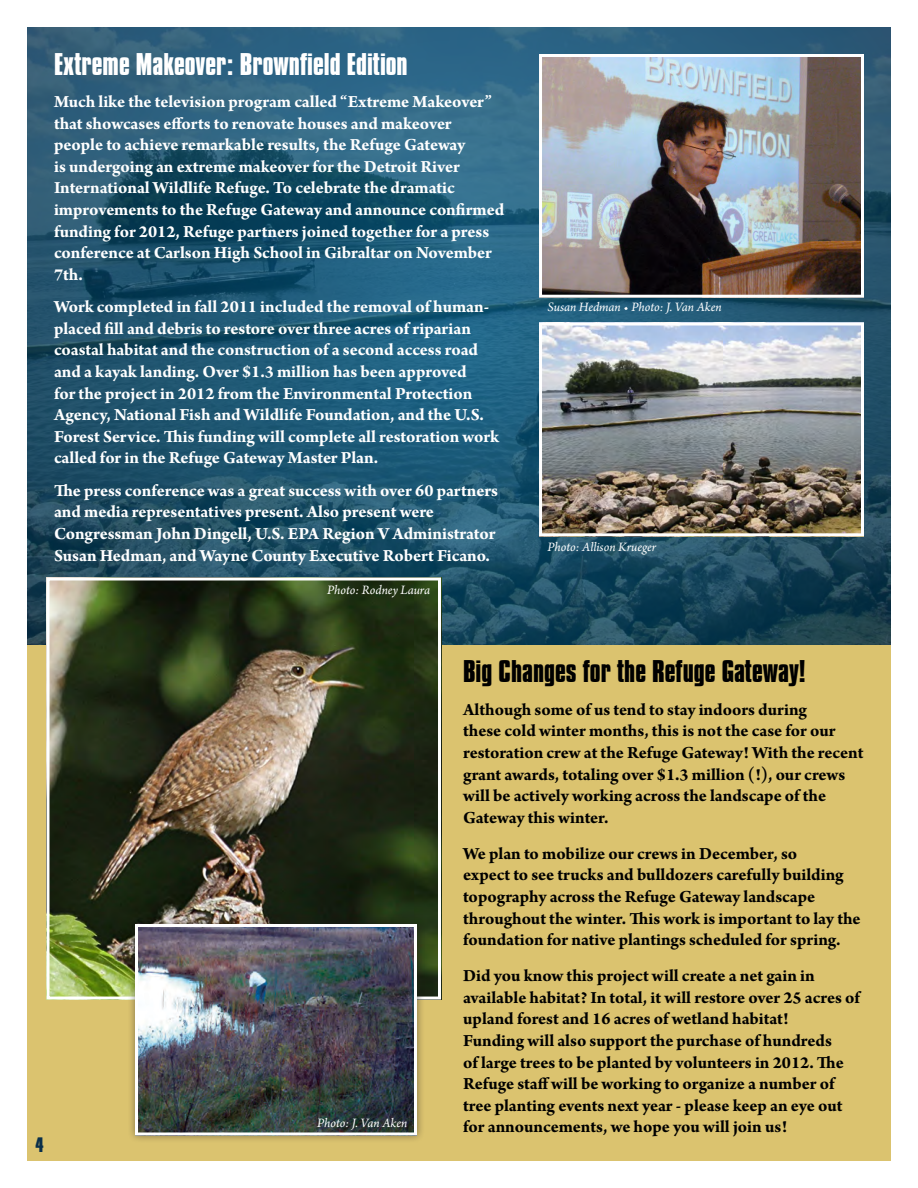
<style>
.page{position:relative;width:918px;height:1188px;background:#fff}
.page>*{position:absolute;margin:0;border:0;box-sizing:border-box;transform-origin:0 0}
.t1{font:700 27px "Compacta BT";color:#fff}
.t2{font:700 27px "Compacta BT";color:#000}
.t3{font:700 18px/21.6px "Arno Pro";letter-spacing:-.005em;color:#fff}
.t4{font:700 18px/21.6px "Arno Pro";letter-spacing:-.005em;color:#000}
.t5{font:700 18px "Compacta BT";color:#0a2f4a}
.t6{font:italic 13.5px "Arno Pro";letter-spacing:-.005em;color:#fff}
</style>
<div class="page">
<div style="left:27px;top:616px;width:864px;height:545px;background:#dbc36f"></div>
<img style="left:27px;top:27px;width:864px;height:617px">
<img style="left:543px;top:58px;width:317px;height:236px">
<div style="left:539px;top:54px;width:325px;height:244px;border:3px solid #fff"></div>
<img style="left:50px;top:581px;width:387px;height:415px">
<div style="left:46px;top:577px;width:395px;height:423px;border:3px solid #fff"></div>
<img style="left:543px;top:326px;width:317px;height:206px">
<div style="left:539px;top:322px;width:325px;height:214px;border:3px solid #fff"></div>
<div style="left:127px;top:916px;width:304px;height:234px;background:#231f20;opacity:.5"></div>
<img style="left:139px;top:928px;width:274px;height:204px">
<div style="left:135px;top:924px;width:282px;height:212px;border:3px solid #fff"></div>
<p class="t1" style="left:54px;top:47px;width:355px">Extreme Makeover: Brownfield Edition</p>
<p class="t3" style="left:54px;top:92px;width:452px">Much like the television program called “Extreme Makeover” that showcases efforts to renovate houses and makeover people to achieve remarkable results, the Refuge Gateway<br>is undergoing an extreme makeover for the Detroit River International Wildlife Refuge. To celebrate the dramatic improvements to the Refuge Gateway and announce confirmed funding for 2012, Refuge partners joined together for a press conference at Carlson High School in Gibraltar on November 7th.</p>
<p class="t3" style="left:54px;top:297px;width:447px">Work completed in fall 2011 included the removal of human&shy;placed fill and debris to restore over three acres of riparian coastal habitat and the construction of a second access road and a kayak landing. Over $1.3 million has been approved<br>for the project in 2012 from the Environmental Protection Agency, National Fish and Wildlife Foundation, and the U.S.<br>Forest Service. This funding will complete all restoration work called for in the Refuge Gateway Master Plan.</p>
<p class="t3" style="left:54px;top:480px;width:445px">The press conference was a great success with over 60 partners and media representatives present. Also present were Congressman John Dingell, U.S. EPA Region V Administrator Susan Hedman, and Wayne County Executive Robert Ficano.</p>
<p class="t6" style="left:327px;top:582px;width:105px">Photo: Rodney Laura</p>
<p class="t6" style="left:548px;top:299px;width:176px">Susan Hedman • Photo: J. Van Aken</p>
<p class="t6" style="left:548px;top:539px;width:110px">Photo: Allison Krueger</p>
<p class="t5" style="left:36px;top:1134px;width:10px">4</p>
<p class="t6" style="left:317px;top:1115px;width:92px">Photo: J. Van Aken</p>
<p class="t2" style="left:463px;top:655px;width:344px">Big Changes for the Refuge Gateway!</p>
<p class="t4" style="left:463px;top:700px;width:402px">Although some of us tend to stay indoors during<br>these cold winter months, this is not the case for our restoration crew at the Refuge Gateway! With the recent grant awards, totaling over $1.3 million (!), our crews will be actively working across the landscape of the Gateway this winter.</p>
<p class="t4" style="left:463px;top:844px;width:399px">We plan to mobilize our crews in December, so<br>expect to see trucks and bulldozers carefully building topography across the Refuge Gateway landscape throughout the winter. This work is important to lay the foundation for native plantings scheduled for spring.</p>
<p class="t4" style="left:463px;top:966px;width:398px">Did you know this project will create a net gain in available habitat? In total, it will restore over 25 acres of upland forest and 16 acres of wetland habitat!<br>Funding will also support the purchase of hundreds<br>of large trees to be planted by volunteers in 2012. The Refuge staff will be working to organize a number of tree planting events next year - please keep an eye out for announcements, we hope you will join us!</p>
</div>
